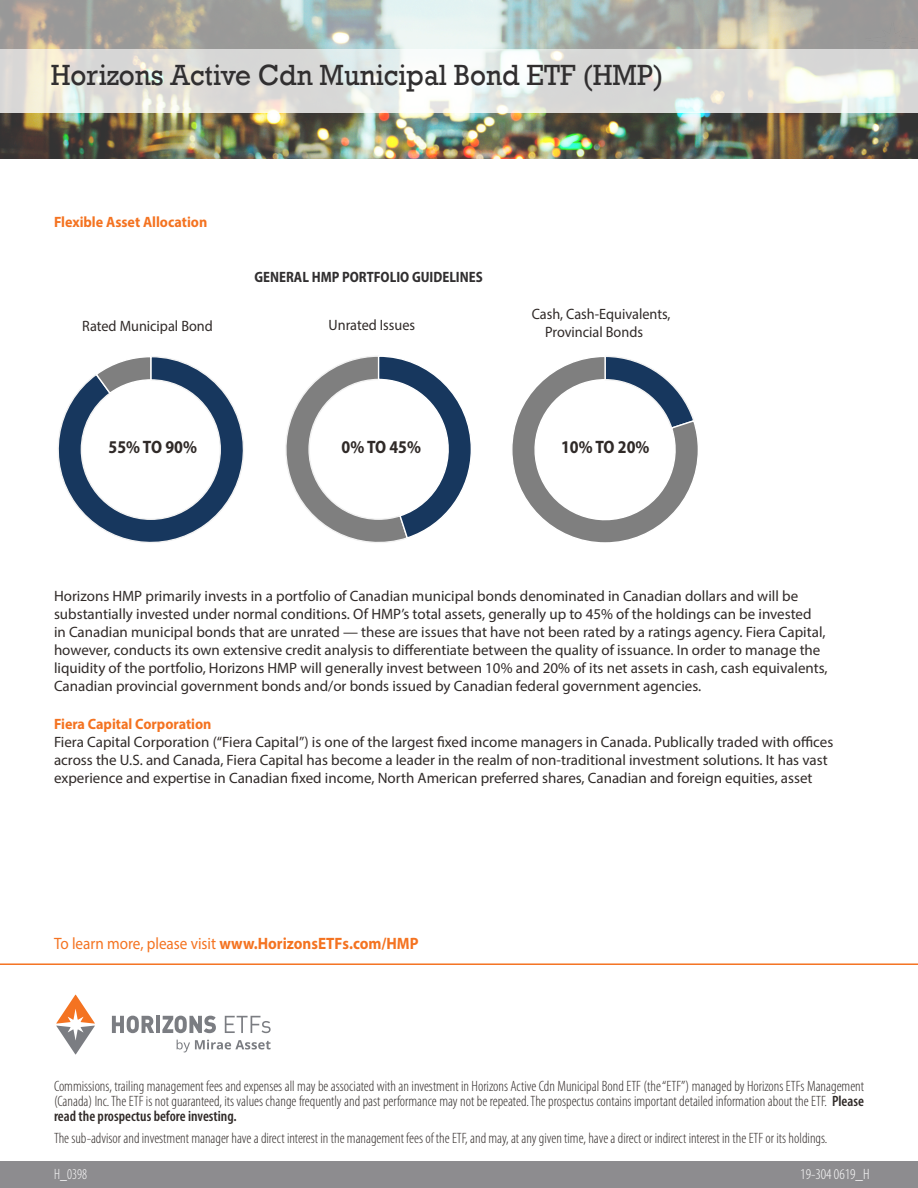
<style>
.page{position:relative;width:918px;height:1188px;background:#fff}
.page>*{position:absolute;margin:0;border:0;box-sizing:border-box;transform-origin:0 0}
.Fact_Sheet_Title{font:30px "Rockwell";color:#312f30;scale:.93 1}
.Last_Bullet{font:700 semi-condensed 18px "Myriad Pro";color:#302a28;scale:.95 1}
.t1{font:700 16.5px "Myriad Pro";color:#f47321;scale:.92 1}
.Body_Paragraph{font:15px/18px "Myriad Pro";color:#302a28}
.Disclaimer{font:300 condensed 15px/15px "Myriad Pro";color:#302a28;text-align:justify}
.Last_Bullet-2{font:15px/18px "Myriad Pro";color:#302a28;scale:.95 1}
.t2{font:700 15px "Myriad Pro";color:#f47321;scale:.94 1}
.t3{font:700 semi-condensed 15px "Myriad Pro";color:#312f30;scale:.94 1}
.t4{font:300 condensed 15px "Myriad Pro";color:#fff}
.t5{font:300 condensed 15px "Myriad Pro";color:#fff;scale:.92 1}
.s1{font-weight:400}
.s2{font-weight:600}
</style>
<div class="page">
<div style="left:0;top:1161px;width:918px;height:27px;background:#8d8c8f"></div>
<img style="left:0;top:113px;width:918px;height:46px">
<svg style="left:0;top:0;width:918px;height:49px;background:#b0b5af"></svg>
<svg style="left:0;top:49px;width:918px;height:64px;fill:#ddddd7"></svg>
<hr style="left:0;top:963px;width:918px;height:2px;background:#f47321">
<svg style="left:177px;top:1040px;width:94px;height:12px"></svg>
<svg style="left:56px;top:994px;width:39px;height:61px"></svg>
<svg style="left:112px;top:1016px;width:42px;height:17px"></svg>
<hr style="left:156px;top:1016px;width:4px;height:17px;background:#7b7d82">
<svg style="left:162px;top:1016px;width:54px;height:17px"></svg>
<svg style="left:225px;top:1016px;width:46px;height:17px"></svg>
<svg style="left:58px;top:356px;width:186px;height:187px"></svg>
<svg style="left:285px;top:356px;width:186px;height:187px"></svg>
<svg style="left:512px;top:356px;width:186px;height:187px"></svg>
<p class="Fact_Sheet_Title" style="left:51px;top:58px;width:660px">Horizons Active Cdn Municipal Bond ETF (HMP)</p>
<p class="t2" style="left:54px;top:212px;width:165px">Flexible Asset Allocation</p>
<p class="t3" style="left:254px;top:267px;width:244px">GENERAL HMP PORTFOLIO GUIDELINES</p>
<p class="Last_Bullet-2" style="left:82px;top:316px;width:139px">Rated Municipal Bond</p>
<p class="Last_Bullet-2" style="left:329px;top:316px;width:93px">Unrated Issues</p>
<p class="Last_Bullet-2" style="left:545px;top:304px;width:133px;text-indent:-14px">Cash, Cash-Equivalents,<br>Provincial Bonds</p>
<p class="Last_Bullet" style="left:109px;top:435px;width:94px">55% TO 90%</p>
<p class="Last_Bullet" style="left:342px;top:435px;width:85px">0% TO 45%</p>
<p class="Last_Bullet" style="left:561px;top:435px;width:94px">10% TO 20%</p>
<p class="Body_Paragraph" style="left:54px;top:586px;width:775px">Horizons HMP primarily invests in a portfolio of Canadian municipal bonds denominated in Canadian dollars and will be substantially invested under normal conditions. Of HMP’s total assets, generally up to 45% of the holdings can be invested<br>in Canadian municipal bonds that are unrated — these are issues that have not been rated by a ratings agency. Fiera Capital, however, conducts its own extensive credit analysis to differentiate between the quality of issuance. In order to manage the liquidity of the portfolio, Horizons HMP will generally invest between 10% and 20% of its net assets in cash, cash equivalents, Canadian provincial government bonds and/or bonds issued by Canadian federal government agencies.</p>
<p class="t2" style="left:54px;top:714px;width:169px">Fiera Capital Corporation</p>
<p class="Body_Paragraph" style="left:54px;top:733px;width:781px">Fiera Capital Corporation (“Fiera Capital”) is one of the largest fixed income managers in Canada. Publically traded with offices across the U.S. and Canada, Fiera Capital has become a leader in the realm of non-traditional investment solutions. It has vast experience and expertise in Canadian fixed income, North American preferred shares, Canadian and foreign equities, asset</p>
<p class="t1" style="left:54px;top:933px;width:398px"><span class="s1">To learn more, please visit</span> www.HorizonsETFs.com/HMP</p>
<p class="Disclaimer" style="left:54px;top:1079px;width:812px">Commissions, trailing management fees and expenses all may be associated with an investment in Horizons Active Cdn Municipal Bond ETF (the “ETF”) managed by Horizons ETFs Management (Canada) Inc. The ETF is not guaranteed, its values change frequently and past performance may not be repeated. The prospectus contains important detailed information about the ETF. <span class="s2">Please read the prospectus before investing.</span></p>
<p class="Disclaimer" style="left:54px;top:1131px;width:775px">The sub-advisor and investment manager have a direct interest in the management fees of the ETF, and may, at any given time, have a direct or indirect interest in the ETF or its holdings.</p>
<p class="t5" style="left:54px;top:1165px;width:37px">H_0398</p>
<p class="t4" style="left:800px;top:1165px;width:71px">19-304 0619_H</p>
</div>
